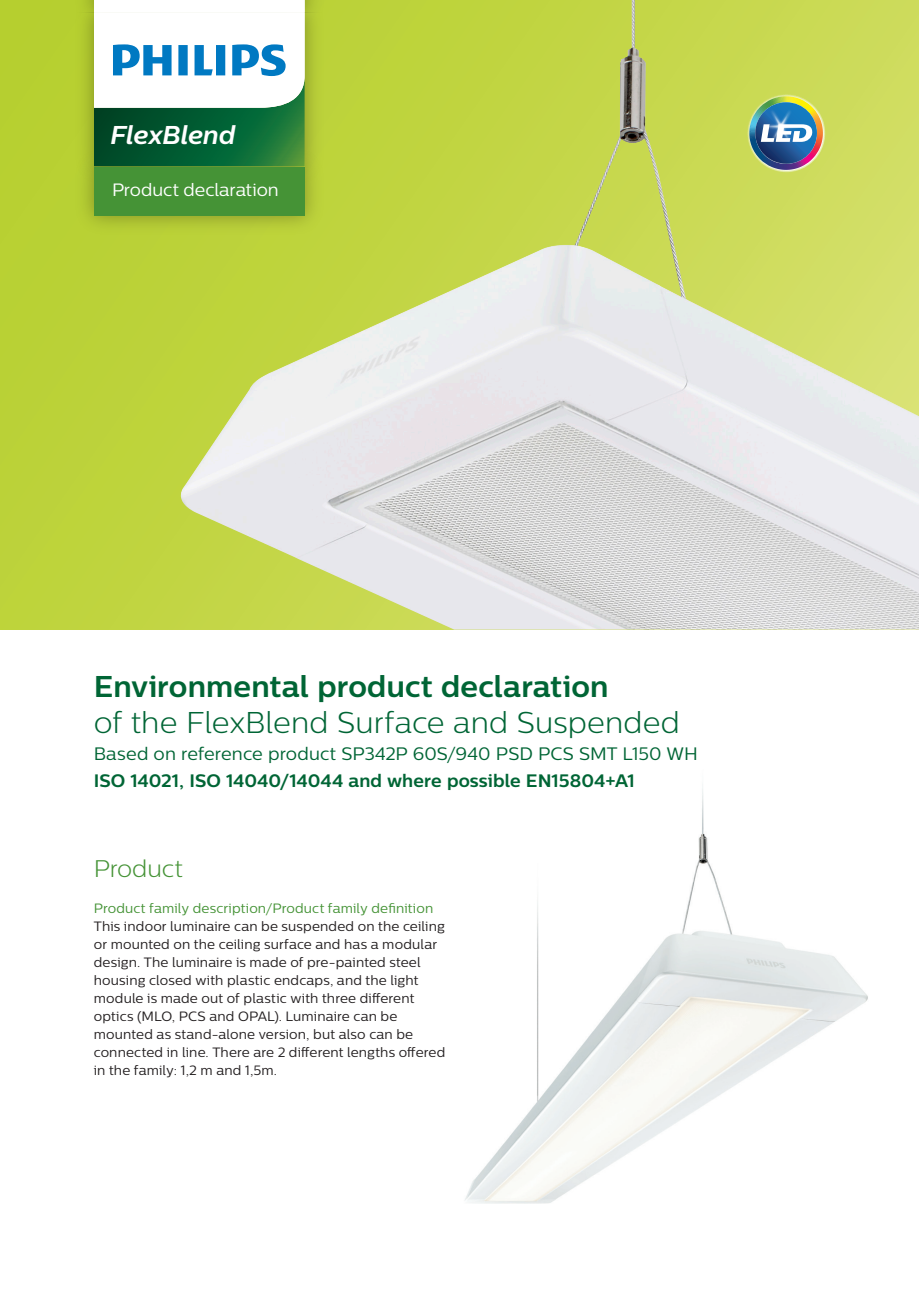
<style>
.page{position:relative;width:919px;height:1289px;background:#fff}
.page>*{position:absolute;margin:0;border:0;box-sizing:border-box;transform-origin:0 0}
.Headline_light_69pt{font:300 30px "Centrale Sans";color:#006535}
.Headline_light_69pt-2{font:700 30px "Centrale Sans";letter-spacing:.005em;color:#006535}
.t1{font:italic 700 25.8px "Centrale Sans";letter-spacing:-.005em;color:#fff}
.Intro{font:300 24px "Centrale Sans";letter-spacing:-.005em;color:#459336}
.Headline_light_69pt-3{font:18px "Centrale Sans";color:#006535}
.Headline_light_69pt-4{font:700 18px "Centrale Sans";letter-spacing:.005em;color:#006535}
.t2{font:17.85px "Centrale Sans";letter-spacing:-.005em;color:#fff}
.Body_text_9pt{font:13.5px/18px "Centrale Sans";letter-spacing:.01em;color:#231f20}
.Body_Bold{font:13.5px "Centrale Sans";letter-spacing:.01em;color:#459336}
</style>
<div class="page">
<img style="left:465px;top:785px;width:403px;height:419px">
<div style="left:0;top:0;width:918px;height:629px;background:#bbd238"></div>
<img style="left:171px;top:0;width:747px;height:629px">
<img style="left:77px;top:0;width:253px;height:141px">
<img style="left:83px;top:141px;width:247px;height:101px">
<div style="left:94px;top:166px;width:210px;height:50px;background:#459336"></div>
<svg style="left:94px;top:0;width:210px;height:166px;background:#90bab0"></svg>
<svg style="left:746px;top:94px;width:79px;height:78px"></svg>
<img style="left:749px;top:96px;width:72px;height:74px">
<h2 class="t1" style="left:110px;top:119px;width:126px">FlexBlend</h2>
<h3 class="t2" style="left:112px;top:179px;width:168px">Product declaration</h3>
<p class="Headline_light_69pt-2" style="left:94px;top:668px;width:516px">Environmental product declaration</p>
<p class="Headline_light_69pt" style="left:94px;top:705px;width:587px">of the FlexBlend Surface and Suspended</p>
<p class="Headline_light_69pt-3" style="left:94px;top:743px;width:605px">Based on reference product SP342P 60S/940 PSD PCS SMT L150 WH</p>
<p class="Headline_light_69pt-4" style="left:94px;top:770px;width:542px">ISO 14021, ISO 14040/14044 and where possible EN15804+A1</p>
<p class="Intro" style="left:94px;top:855px;width:90px">Product</p>
<p class="Body_Bold" style="left:94px;top:900px;width:341px">Product family description/Product family definition</p>
<p class="Body_text_9pt" style="left:94px;top:917px;width:353px">This indoor luminaire can be suspended on the ceiling or mounted on the ceiling surface and has a modular design. The luminaire is made of pre-painted steel housing closed with plastic endcaps, and the light module is made out of plastic with three different optics (MLO, PCS and OPAL). Luminaire can be mounted as stand-alone version, but also can be connected in line. There are 2 different lengths offered in the family: 1,2 m and 1,5m.</p>
</div>
